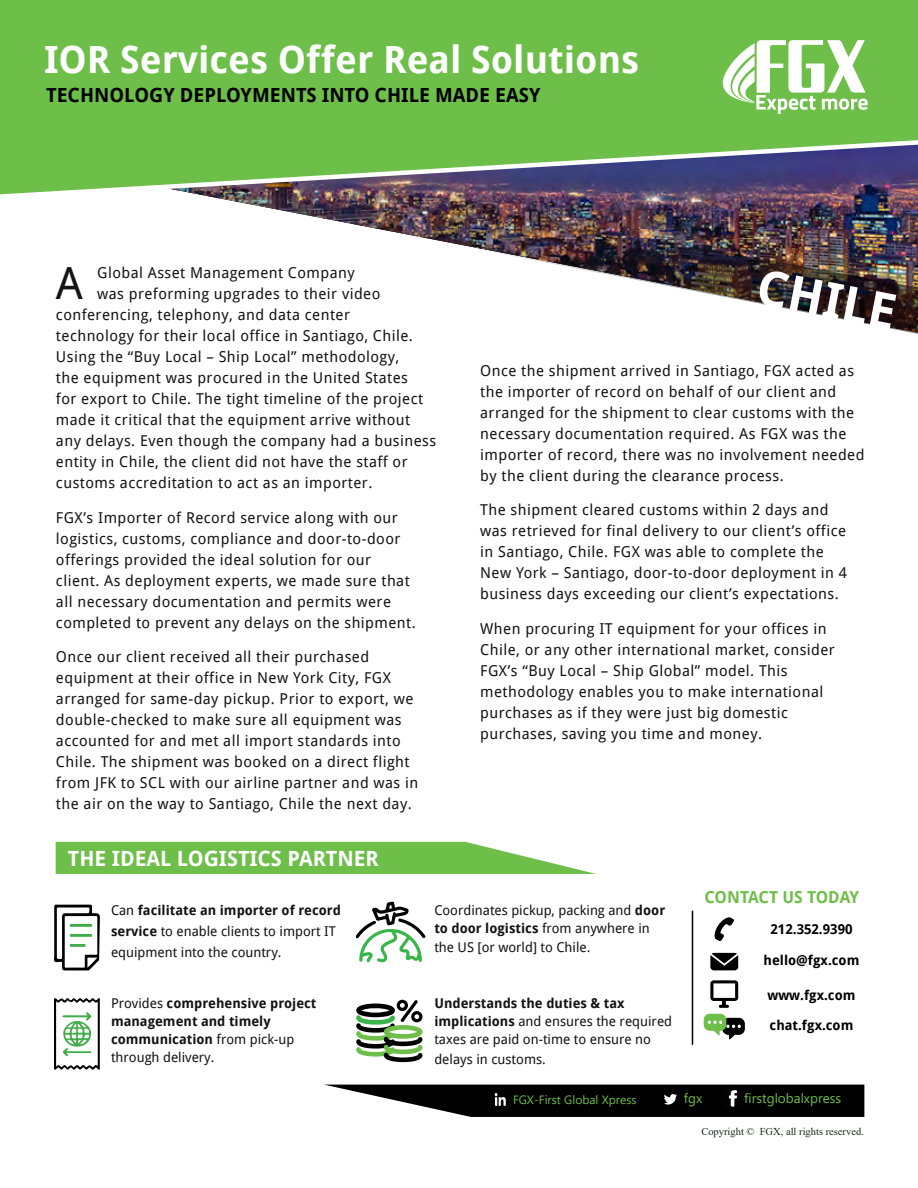
<style>
.page{position:relative;width:918px;height:1188px;background:#fff}
.page>*{position:absolute;margin:0;border:0;box-sizing:border-box;transform-origin:0 0}
.t1{font:700 49.5px "Droid Sans";color:#fff}
.t2{font:44.4px "Droid Sans";color:#141414}
.t3{font:700 37.5px "Droid Sans";color:#fff}
.t4{font:700 21px "Droid Sans";color:#fff}
.t5{font:700 19.5px "Droid Sans";color:#000}
.t6{font:700 16.5px "Droid Sans";letter-spacing:-.01em;color:#6ebe4a}
.t7{font:15px/21px "Droid Sans";letter-spacing:.03em;color:#141414}
.t8{font:13.5px/18px "Droid Sans";color:#141414}
.t9{font:700 13.5px/18px "Droid Sans";color:#141414}
.t10{font:700 13.5px "Droid Sans";color:#000}
.t11{font:13.5px "Segoe UI";color:#6ebe4a}
.t12{font:12px "Segoe UI";color:#6ebe4a}
.t13{font:10.5px "Times New Roman";color:#162a17}
.s1{font-weight:700}
.s2{font-weight:400}
</style>
<div class="page">
<svg style="left:0;top:0;width:918px;height:195px;background:#6eb453"></svg>
<svg style="left:708px;top:40px;width:160px;height:74px"></svg>
<img style="left:194px;top:186px;width:724px;height:148px">
<svg style="left:710px;top:953px;width:28px;height:17px"></svg>
<svg style="left:704px;top:1014px;width:41px;height:25px"></svg>
<svg style="left:710px;top:980px;width:28px;height:28px"></svg>
<svg style="left:714px;top:917px;width:20px;height:24px"></svg>
<svg style="left:326px;top:1085px;width:538px;height:32px;background:#262626"></svg>
<svg style="left:56px;top:842px;width:540px;height:32px;background:#7fc55f"></svg>
<svg style="left:54px;top:905px;width:46px;height:65px"></svg>
<svg style="left:355px;top:902px;width:71px;height:61px"></svg>
<svg style="left:54px;top:998px;width:46px;height:72px"></svg>
<svg style="left:356px;top:1000px;width:67px;height:62px"></svg>
<hr style="left:692px;top:911px;width:1px;height:134px;background:#000">
<h3 class="t3" style="left:44px;top:38px;width:596px">IOR Services Offer Real Solutions</h3>
<h3 class="t5" style="left:46px;top:83px;width:496px">TECHNOLOGY DEPLOYMENTS INTO CHILE MADE EASY</h3>
<p class="t7" style="left:97px;top:262px;width:259px">Global Asset Management Company</p>
<p class="t7" style="left:97px;top:283px;width:285px">was preforming upgrades to their video</p>
<p class="t7" style="left:56px;top:304px;width:296px">conferencing, telephony, and data center</p>
<p class="t7" style="left:56px;top:325px;width:358px">technology for their local office in Santiago, Chile.</p>
<p class="t7" style="left:56px;top:346px;width:345px">Using the “Buy Local – Ship Local” methodology,</p>
<p class="t7" style="left:56px;top:367px;width:354px">the equipment was procured in the United States</p>
<p class="t7" style="left:56px;top:388px;width:369px">for export to Chile. The tight timeline of the project</p>
<p class="t7" style="left:56px;top:409px;width:356px">made it critical that the equipment arrive without</p>
<p class="t7" style="left:56px;top:430px;width:382px">any delays. Even though the company had a business</p>
<p class="t7" style="left:56px;top:451px;width:353px">entity in Chile, the client did not have the staff or</p>
<p class="t7" style="left:56px;top:472px;width:318px">customs accreditation to act as an importer.</p>
<p class="t7" style="left:56px;top:507px;width:361px">FGX’s Importer of Record service along with our logistics, customs, compliance and door-to-door offerings provided the ideal solution for our client. As deployment experts, we made sure that all necessary documentation and permits were completed to prevent any delays on the shipment.</p>
<p class="t7" style="left:56px;top:646px;width:364px">Once our client received all their purchased equipment at their office in New York City, FGX arranged for same-day pickup. Prior to export, we double-checked to make sure all equipment was accounted for and met all import standards into Chile. The shipment was booked on a direct flight from JFK to SCL with our airline partner and was in the air on the way to Santiago, Chile the next day.</p>
<h2 class="t2" style="left:56px;top:258px;width:29px">A</h2>
<h1 class="t1" style="left:763px;top:258px;width:142px;rotate:11deg">CHILE</h1>
<p class="t7" style="left:480px;top:360px;width:386px">Once the shipment arrived in Santiago, FGX acted as the importer of record on behalf of our client and arranged for the shipment to clear customs with the necessary documentation required. As FGX was the importer of record, there was no involvement needed by the client during the clearance process.</p>
<p class="t7" style="left:480px;top:499px;width:368px">The shipment cleared customs within 2 days and was retrieved for final delivery to our client’s office in Santiago, Chile. FGX was able to complete the New York – Santiago, door-to-door deployment in 4 business days exceeding our client’s expectations.</p>
<p class="t7" style="left:480px;top:618px;width:356px">When procuring IT equipment for your offices in Chile, or any other international market, consider FGX’s “Buy Local – Ship Global” model. This methodology enables you to make international purchases as if they were just big domestic purchases, saving you time and money.</p>
<h3 class="t4" style="left:68px;top:847px;width:312px">THE IDEAL LOGISTICS PARTNER</h3>
<p class="t8" style="left:111px;top:900px;width:232px;line-height:21px">Can <span class="s1">facilitate an importer of record service</span> to enable clients to import IT equipment into the country.</p>
<p class="t9" style="left:111px;top:994px;width:207px"><span class="s2">Provides</span> comprehensive project management and timely communication <span class="s2">from pick-up through delivery.</span></p>
<p class="t8" style="left:434px;top:901px;width:232px">Coordinates pickup, packing and <span class="s1">door to door logistics</span> from anywhere in</p>
<p class="t8" style="left:434px;top:939px;width:158px">the US [or world] to Chile.</p>
<p class="t8" style="left:434px;top:994px;width:239px"><span class="s1">Understands the duties &amp; tax implications</span> and ensures the required taxes are paid on-time to ensure no</p>
<p class="t8" style="left:434px;top:1050px;width:113px">delays in customs.</p>
<p class="t6" style="left:704px;top:887px;width:156px">CONTACT US TODAY</p>
<p class="t10" style="left:771px;top:922px;width:84px">212.352.9390</p>
<p class="t10" style="left:764px;top:953px;width:97px">hello@fgx.com</p>
<p class="t10" style="left:768px;top:987px;width:89px">www.fgx.com</p>
<p class="t10" style="left:770px;top:1018px;width:85px">chat.fgx.com</p>
<p class="t12" style="left:513px;top:1089px;width:125px">FGX-First Global Xpress</p>
<p class="t11" style="left:744px;top:1086px;width:99px">firstglobalxpress</p>
<p class="t11" style="left:684px;top:1086px;width:20px">fgx</p>
<p class="t13" style="left:701px;top:1124px;width:164px">Copyright © FGX, all rights reserved.</p>
</div>
